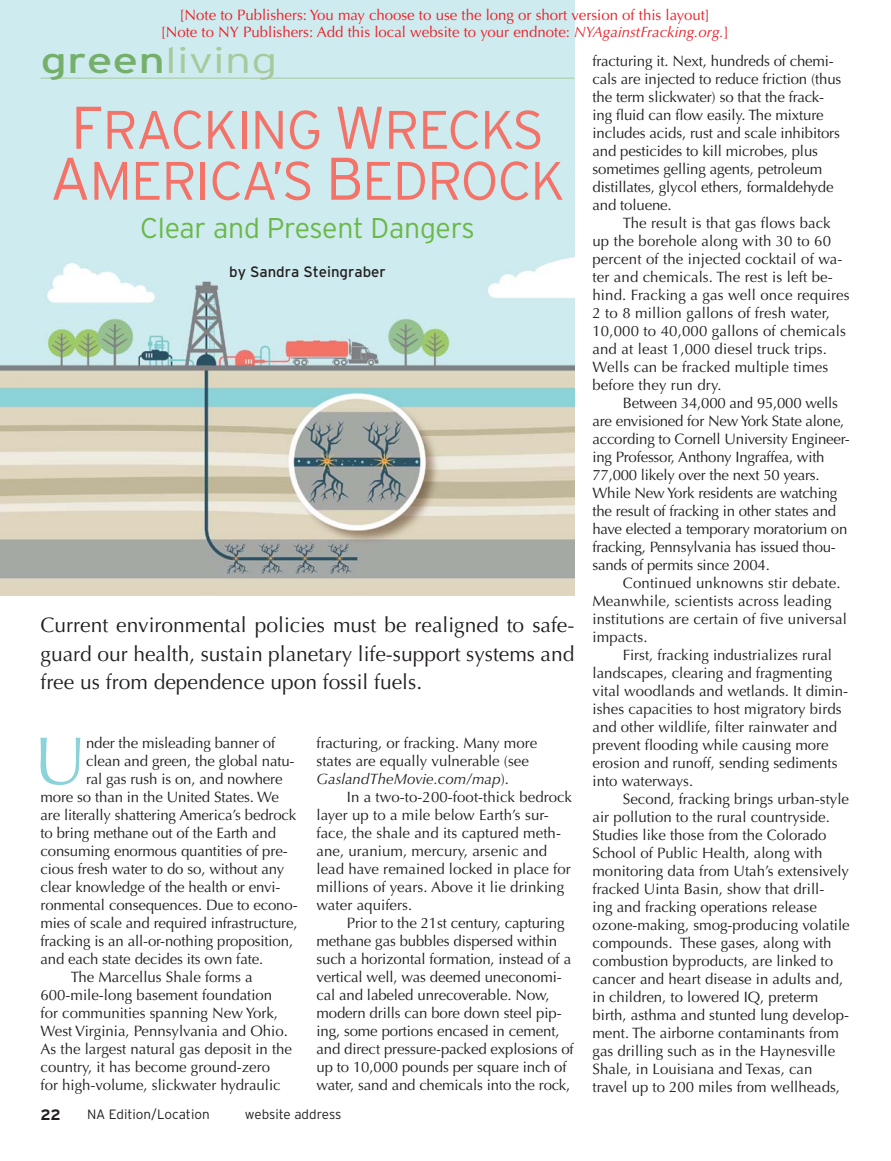
<style>
.page{position:relative;width:891px;height:1161px;background:#fff}
.page>*{position:absolute;margin:0;border:0;box-sizing:border-box;transform-origin:0 0}
.t1{font:67.5px "Optima";color:#8bd3d9}
.t2{font:300 54px/51px "Interstate";letter-spacing:-.02em;color:#f37369;text-align:center}
.t3{font:300 36px "Interstate";color:#a7c99d;scale:1.3 1}
.t4{font:300 28.5px "Interstate";letter-spacing:-.01em;color:#6ab848}
.t5{font:21px/28.5px "Optima";color:#231f20;text-align:justify}
.t6{font:15px/18px "Optima";color:#231f20}
.t7{font:15px/16.5px "Optima";color:#ed1d24;text-align:center}
.t8{font:15px "Interstate";color:#231f20}
.t9{font:700 15px "Interstate";color:#231f20}
.t10{font:300 13.5px "Interstate";color:#231f20}
.s1{font-style:italic}
.s2{font-weight:400;color:#75af6a}
.s3{font-size:60px}
</style>
<div class="page">
<img style="left:0;top:0;width:574px;height:595px">
<hr style="left:40px;top:78px;width:534px;height:1px;background:#a7c99d">
<p class="t7" style="left:161px;top:7px;width:569px">[Note to Publishers: You may choose to use the long or short version of this layout] [Note to NY Publishers: Add this local website to your endnote: <span class="s1">NYAgainstFracking.org.</span>]</p>
<h3 class="t3" style="left:40px;top:40px;width:184px"><span class="s2">green</span>living</h3>
<h2 class="t2" style="left:50px;top:104px;width:517px"><span class="s3">F</span>RACKING <span class="s3">W</span>RECKS<br><span class="s3">A</span>MERICA’S <span class="s3">B</span>EDROCK</h2>
<h3 class="t4" style="left:140px;top:212px;width:336px">Clear and Present Dangers</h3>
<p class="t8" style="left:229px;top:264px;width:158px">by Sandra Steingraber</p>
<h3 class="t5" style="left:40px;top:611px;width:535px">Current environmental policies must be realigned to safe&shy;guard our health, sustain planetary life-support systems and free us from dependence upon fossil fuels.</h3>
<h1 class="t1" style="left:34px;top:722px;width:54px">U</h1>
<p class="t6" style="left:86px;top:734px;width:191px">nder the misleading banner of</p>
<p class="t6" style="left:86px;top:752px;width:210px">clean and green, the global natu-</p>
<p class="t6" style="left:86px;top:770px;width:198px">ral gas rush is on, and nowhere</p>
<p class="t6" style="left:41px;top:788px;width:240px">more so than in the United States. We</p>
<p class="t6" style="left:41px;top:806px;width:257px">are literally shattering America’s bedrock</p>
<p class="t6" style="left:41px;top:824px;width:237px">to bring methane out of the Earth and</p>
<p class="t6" style="left:41px;top:842px;width:249px">consuming enormous quantities of pre-</p>
<p class="t6" style="left:41px;top:860px;width:245px">cious fresh water to do so, without any</p>
<p class="t6" style="left:41px;top:878px;width:242px">clear knowledge of the health or envi-</p>
<p class="t6" style="left:41px;top:896px;width:259px">ronmental consequences. Due to econo-</p>
<p class="t6" style="left:41px;top:914px;width:259px">mies of scale and required infrastructure,</p>
<p class="t6" style="left:41px;top:932px;width:254px">fracking is an all-or-nothing proposition,</p>
<p class="t6" style="left:41px;top:950px;width:224px">and each state decides its own fate.</p>
<p class="t6" style="left:71px;top:968px;width:183px">The Marcellus Shale forms a</p>
<p class="t6" style="left:41px;top:986px;width:233px">600-mile-long basement foundation</p>
<p class="t6" style="left:41px;top:1004px;width:239px">for communities spanning New York,</p>
<p class="t6" style="left:41px;top:1022px;width:249px">West Virginia, Pennsylvania and Ohio.</p>
<p class="t6" style="left:41px;top:1040px;width:253px">As the largest natural gas deposit in the</p>
<p class="t6" style="left:41px;top:1058px;width:231px">country, it has become ground-zero</p>
<p class="t6" style="left:41px;top:1076px;width:242px">for high-volume, slickwater hydraulic</p>
<p class="t6" style="left:317px;top:734px;width:222px">fracturing, or fracking. Many more states are equally vulnerable (see<br><span class="s1">GaslandTheMovie.com/map</span>).</p>
<p class="t6" style="left:317px;top:788px;width:257px;text-indent:30px">In a two-to-200-foot-thick bedrock layer up to a mile below Earth’s sur&shy;face, the shale and its captured meth&shy;ane, uranium, mercury, arsenic and lead have remained locked in place for millions of years. Above it lie drinking water aquifers.</p>
<p class="t6" style="left:317px;top:914px;width:259px;text-indent:30px">Prior to the 21st century, capturing methane gas bubbles dispersed within such a horizontal formation, instead of a vertical well, was deemed uneconomi&shy;cal and labeled unrecoverable. Now, modern drills can bore down steel pip&shy;ing, some portions encased in cement, and direct pressure-packed explosions of up to 10,000 pounds per square inch of water, sand and chemicals into the rock,</p>
<p class="t9" style="left:40px;top:1106px;width:22px">22</p>
<p class="t10" style="left:87px;top:1106px;width:124px">NA Edition/Location</p>
<p class="t10" style="left:245px;top:1106px;width:98px">website address</p>
<p class="t6" style="left:593px;top:52px;width:250px">fracturing it. Next, hundreds of chemi&shy;cals are injected to reduce friction (thus the term slickwater) so that the frack&shy;ing fluid can flow easily. The mixture includes acids, rust and scale inhibitors and pesticides to kill microbes, plus sometimes gelling agents, petroleum distillates, glycol ethers, formaldehyde and toluene.</p>
<p class="t6" style="left:593px;top:214px;width:259px;text-indent:30px">The result is that gas flows back up the borehole along with 30 to 60 percent of the injected cocktail of wa&shy;ter and chemicals. The rest is left be&shy;hind. Fracking a gas well once requires 2 to 8 million gallons of fresh water, 10,000 to 40,000 gallons of chemicals and at least 1,000 diesel truck trips.<br>Wells can be fracked multiple times before they run dry.</p>
<p class="t6" style="left:593px;top:394px;width:259px;text-indent:30px">Between 34,000 and 95,000 wells are envisioned for New York State alone, according to Cornell University Engineer&shy;ing Professor, Anthony Ingraffea, with 77,000 likely over the next 50 years.<br>While New York residents are watching the result of fracking in other states and have elected a temporary moratorium on fracking, Pennsylvania has issued thou&shy;sands of permits since 2004.</p>
<p class="t6" style="left:593px;top:574px;width:256px;text-indent:30px">Continued unknowns stir debate.<br>Meanwhile, scientists across leading institutions are certain of five universal impacts.</p>
<p class="t6" style="left:593px;top:646px;width:257px;text-indent:30px">First, fracking industrializes rural landscapes, clearing and fragmenting vital woodlands and wetlands. It dimin&shy;ishes capacities to host migratory birds and other wildlife, filter rainwater and prevent flooding while causing more erosion and runoff, sending sediments into waterways.</p>
<p class="t6" style="left:593px;top:790px;width:259px;text-indent:30px">Second, fracking brings urban-style air pollution to the rural countryside.<br>Studies like those from the Colorado School of Public Health, along with monitoring data from Utah’s extensively fracked Uinta Basin, show that drill-<br>ing and fracking operations release ozone-making, smog-producing volatile compounds. These gases, along with combustion byproducts, are linked to cancer and heart disease in adults and, in children, to lowered IQ, preterm birth, asthma and stunted lung develop&shy;ment. The airborne contaminants from gas drilling such as in the Haynesville Shale, in Louisiana and Texas, can travel up to 200 miles from wellheads,</p>
</div>
